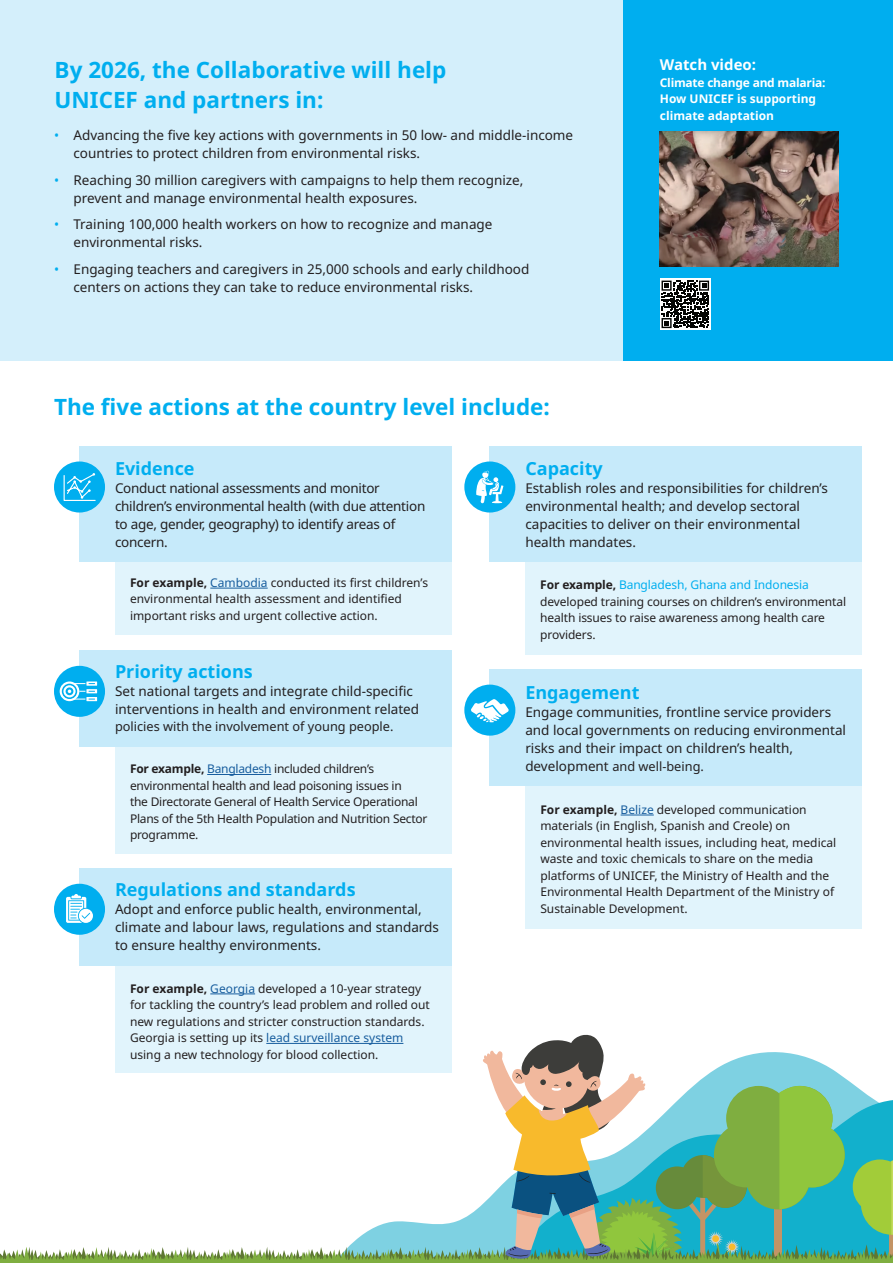
<style>
.page{position:relative;width:893px;height:1263px;background:#fff}
.page>*{position:absolute;margin:0;border:0;box-sizing:border-box;transform-origin:0 0}
.t1{font:700 22.5px/30px "Noto Sans";color:#00aeef}
.t2{font:700 18px "Noto Sans";color:#00aeef}
.t3{font:700 15px "Noto Sans";color:#fff}
.t4{font:13.5px/18px "Noto Sans";color:#231f20}
.t5{font:13.5px/18px "Noto Sans";letter-spacing:-.02em;color:#231f20}
.t6{font:12.75px "Noto Sans";color:#231f20}
.t7{font:12px/16.5px "Noto Sans";color:#231f20}
.t8{font:12px/16.5px "Noto Sans";letter-spacing:-.02em;color:#231f20}
.t9{font:700 12px/16.5px "Noto Sans";color:#fff}
.s1{color:#00aeef}
.s2{font-weight:700}
.s3{color:#175d9e}
.s4{font-size:13.5px}
</style>
<div class="page">
<div style="left:0;top:0;width:893px;height:361px;background:#d4effb"></div>
<div style="left:115px;top:561px;width:337px;height:74px;background:#e1f4fc"></div>
<div style="left:525px;top:562px;width:337px;height:92px;background:#e1f4fc"></div>
<div style="left:525px;top:786px;width:337px;height:143px;background:#e1f4fc"></div>
<div style="left:115px;top:746px;width:337px;height:107px;background:#e1f4fc"></div>
<div style="left:115px;top:966px;width:337px;height:68px;background:#e1f4fc"></div>
<hr style="left:210px;top:588px;width:58px;height:1px;background:#175d9e">
<hr style="left:621px;top:815px;width:33px;height:1px;background:#175d9e">
<hr style="left:207px;top:774px;width:64px;height:1px;background:#175d9e">
<hr style="left:210px;top:993px;width:45px;height:1px;background:#175d9e">
<div style="left:79px;top:446px;width:373px;height:115px;background:#c6eafa"></div>
<div style="left:490px;top:446px;width:372px;height:116px;background:#c6eafa"></div>
<div style="left:490px;top:669px;width:372px;height:117px;background:#c6eafa"></div>
<div style="left:79px;top:650px;width:373px;height:96px;background:#c6eafa"></div>
<div style="left:79px;top:868px;width:373px;height:98px;background:#c6eafa"></div>
<div style="left:54px;top:461px;width:51px;height:51px;background:#00aeef;border-radius:50%"></div>
<svg style="left:63px;top:473px;width:33px;height:28px"></svg>
<div style="left:54px;top:666px;width:51px;height:51px;background:#00aeef;border-radius:50%"></div>
<svg style="left:60px;top:681px;width:37px;height:20px"></svg>
<div style="left:54px;top:884px;width:51px;height:51px;background:#00aeef;border-radius:50%"></div>
<svg style="left:66px;top:894px;width:27px;height:29px"></svg>
<div style="left:464px;top:461px;width:51px;height:51px;background:#00aeef;border-radius:50%"></div>
<svg style="left:476px;top:471px;width:27px;height:32px"></svg>
<div style="left:464px;top:685px;width:51px;height:51px;background:#00aeef;border-radius:50%"></div>
<svg style="left:471px;top:699px;width:38px;height:23px"></svg>
<svg style="left:0;top:1034px;width:893px;height:229px"></svg>
<svg style="left:579px;top:1174px;width:11px;height:8px"></svg>
<svg style="left:517px;top:1175px;width:13px;height:6px"></svg>
<div style="left:623px;top:0;width:270px;height:361px;background:#00aeef"></div>
<img style="left:660px;top:132px;width:179px;height:134px">
<svg style="left:660px;top:279px;width:51px;height:51px"></svg>
<svg style="left:661px;top:281px;width:48px;height:47px;background:#585957"></svg>
<h1 class="t1" style="left:55px;top:55px;width:393px">By 2026, the Collaborative will help<br>UNICEF and partners in:</h1>
<p class="t4" style="left:73px;top:126px;width:501px;text-indent:-19px"><span class="s1">•</span> Advancing the five key actions with governments in 50 low- and middle-income countries to protect children from environmental risks.</p>
<p class="t4" style="left:73px;top:171px;width:451px;text-indent:-19px"><span class="s1">•</span> Reaching 30 million caregivers with campaigns to help them recognize, prevent and manage environmental health exposures.</p>
<p class="t4" style="left:73px;top:215px;width:420px;text-indent:-19px"><span class="s1">•</span> Training 100,000 health workers on how to recognize and manage environmental risks.</p>
<p class="t4" style="left:73px;top:260px;width:457px;text-indent:-19px"><span class="s1">•</span> Engaging teachers and caregivers in 25,000 schools and early childhood centers on actions they can take to reduce environmental risks.</p>
<h1 class="t1" style="left:54px;top:392px;width:497px">The five actions at the country level include:</h1>
<p class="t3" style="left:660px;top:54px;width:98px">Watch video:</p>
<p class="t9" style="left:660px;top:75px;width:167px">Climate change and malaria:<br>How UNICEF is supporting climate adaptation</p>
<h2 class="t2" style="left:115px;top:455px;width:81px">Evidence</h2>
<p class="t5" style="left:115px;top:479px;width:312px">Conduct national assessments and monitor children’s environmental health (with due attention to age, gender, geography) to identify areas of concern.</p>
<h2 class="t2" style="left:525px;top:455px;width:79px">Capacity</h2>
<p class="t4" style="left:525px;top:479px;width:304px">Establish roles and responsibilities for children’s environmental health; and develop sectoral capacities to deliver on their environmental health mandates.</p>
<p class="t7" style="left:130px;top:575px;width:300px"><span class="s2">For example,</span> <span class="s3">Cambodia</span> conducted its first children’s environmental health assessment and identified important risks and urgent collective action.</p>
<p class="t7" style="left:540px;top:577px;width:307px"><span class="s2">For example,</span> <span class="s1">Bangladesh, Ghana and Indonesia </span>developed training courses on children’s environmental health issues to raise awareness among health care providers.</p>
<h2 class="t2" style="left:115px;top:659px;width:139px">Priority actions</h2>
<p class="t4" style="left:115px;top:683px;width:306px">Set national targets and integrate child-specific interventions in health and environment related</p>
<p class="t6" style="left:115px;top:717px;width:280px">policies with the involvement of young people.</p>
<p class="t8" style="left:130px;top:761px;width:299px"><span class="s2">For example,</span> <span class="s3">Bangladesh</span> included children’s environmental health and lead poisoning issues in<br>the Directorate General of Health Service Operational Plans of the 5th Health Population and Nutrition Sector programme.</p>
<h2 class="t2" style="left:115px;top:877px;width:242px">Regulations and standards</h2>
<p class="t4" style="left:115px;top:901px;width:325px">Adopt and enforce public health, environmental, climate and labour laws, regulations and standards to ensure healthy environments.</p>
<p class="t7" style="left:130px;top:980px;width:301px"><span class="s2">For example,</span> <span class="s3">Georgia</span> developed a 10-year strategy for tackling the country’s lead problem and rolled out new regulations and stricter construction standards.<br>Georgia is setting up its <span class="s3">lead surveillance system </span>using a new technology for blood collection.</p>
<h2 class="t2" style="left:525px;top:679px;width:116px">Engagement</h2>
<p class="t4" style="left:525px;top:703px;width:322px">Engage communities, frontline service providers and local governments on reducing environmental risks and their impact on children’s health,</p>
<p class="t6" style="left:525px;top:757px;width:180px"><span class="s4">development</span> and well-being.</p>
<p class="t7" style="left:540px;top:801px;width:298px"><span class="s2">For example,</span> <span class="s3">Belize</span> developed communication materials (in English, Spanish and Creole) on environmental health issues, including heat, medical waste and toxic chemicals to share on the media platforms of UNICEF, the Ministry of Health and the Environmental Health Department of the Ministry of Sustainable Development.</p>
</div>
